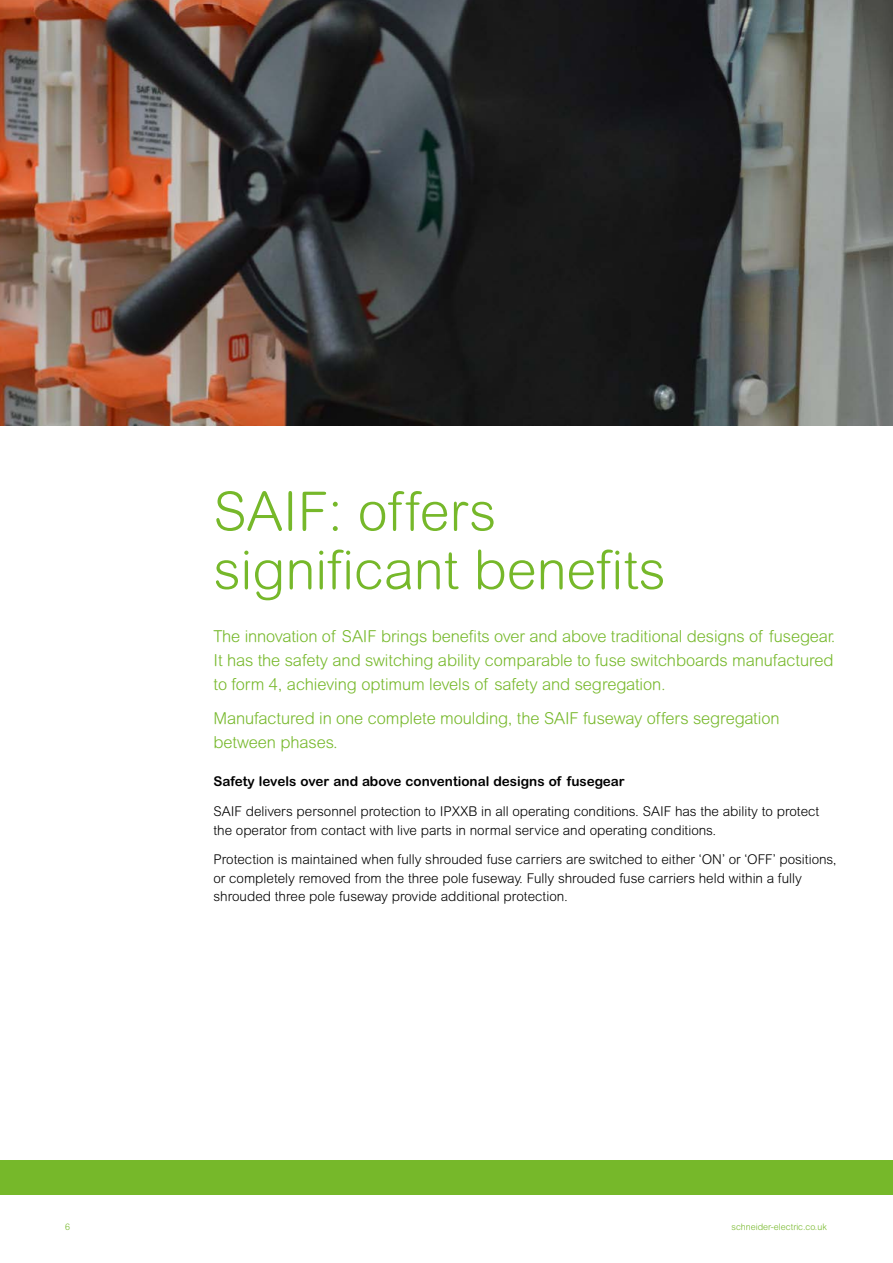
<style>
.page{position:relative;width:893px;height:1263px;background:#fff}
.page>*{position:absolute;margin:0;border:0;box-sizing:border-box;transform-origin:0 0}
.t1{font:300 54px/58.5px "Arial Rounded MT Std";color:#76b82a}
.t2{font:300 16.5px/24px "Arial Rounded MT Std";letter-spacing:-.005em;color:#76b82a;text-align:justify}
.t3{font:300 13.5px/18.8px "Arial Rounded MT Std";color:#000}
.t4{font:700 13.5px "Arial Rounded MT Std";color:#000}
.t5{font:300 9px "Arial Rounded MT Std";color:#76b82a}
</style>
<div class="page">
<img style="left:0;top:0;width:893px;height:425px">
<div style="left:0;top:1161px;width:893px;height:34px;background:#76b82a"></div>
<h1 class="t1" style="left:213px;top:482px;width:453px">SAIF: offers significant benefits</h1>
<p class="t2" style="left:213px;top:624px;width:624px">The innovation of SAIF brings benefits over and above traditional designs of fusegear.<br>It has the safety and switching ability comparable to fuse switchboards manufactured to form 4, achieving optimum levels of safety and segregation.</p>
<p class="t2" style="left:213px;top:706px;width:567px">Manufactured in one complete moulding, the SAIF fuseway offers segregation between phases.</p>
<p class="t4" style="left:213px;top:774px;width:413px">Safety levels over and above conventional designs of fusegear</p>
<p class="t3" style="left:213px;top:802px;width:607px">SAIF delivers personnel protection to IPXXB in all operating conditions. SAIF has the ability to protect the operator from contact with live parts in normal service and operating conditions.</p>
<p class="t3" style="left:213px;top:850px;width:625px">Protection is maintained when fully shrouded fuse carriers are switched to either ‘ON’ or ‘OFF’ positions, or completely removed from the three pole fuseway. Fully shrouded fuse carriers held within a fully shrouded three pole fuseway provide additional protection.</p>
<p class="t5" style="left:65px;top:1222px;width:6px">6</p>
<p class="t5" style="left:731px;top:1222px;width:97px">schneider-electric.co.uk</p>
</div>
